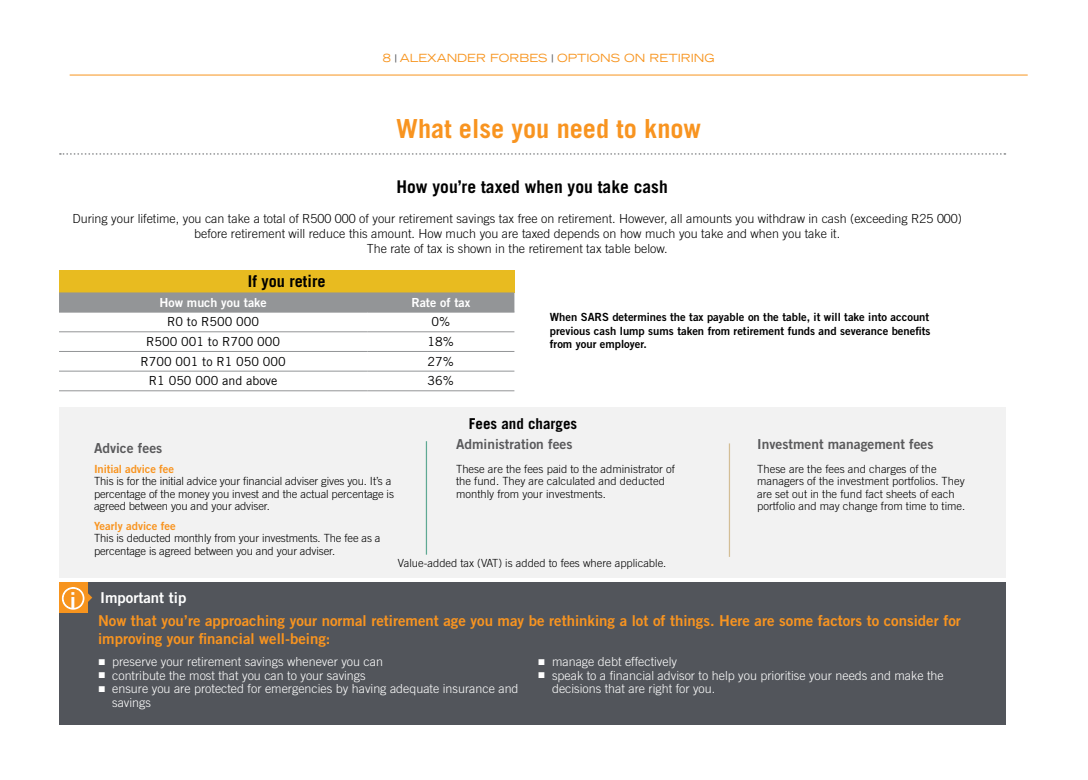
<style>
.page{position:relative;width:1088px;height:780px;background:#fff}
.page>*{position:absolute;margin:0;border:0;box-sizing:border-box;transform-origin:0 0}
.t1{font:700 26.25px "Trade Gothic LT Std";color:#f89420}
.t2{font:700 17.5px "Trade Gothic LT Std";color:#000}
.t3{font:700 16.25px "Trade Gothic LT Std";color:#000}
.t4{font:15px/18px "Trade Gothic LT Std Bd 2";color:#f89420}
.t5{font:700 15px "Trade Gothic LT Std";color:#000}
.t6{font:15px "Trade Gothic LT Std Bd 2";color:#fff}
.t7{font:13.75px "Trade Gothic LT Std Bd 2";color:#59595b}
.t8{font:300 12.5px/15px "Trade Gothic LT Std";color:#000;text-align:center}
.t9{font:300 12.5px/13.8px "Trade Gothic LT Std";color:#fff}
.t10{font:12.5px "Trade Gothic LT Std";color:#000}
.t11{font:12.5px "Trade Gothic LT Std Bd 2";color:#fff}
.t12{font:300 11.25px/12.5px "Trade Gothic LT Std";color:#000}
.t13{font:11.25px/13.5px "Trade Gothic LT Std Bd 2";color:#000;text-align:justify}
.t14{font:expanded 11.25px "Trade Gothic LT Std";color:#f7941e}
.t15{font:11.25px "Trade Gothic LT Std Bd 2";letter-spacing:-.01em;color:#f89420}
.s1{font-size:23px}
.s2{font-family:"Arial";font-weight:400}
</style>
<div class="page">
<div style="left:59px;top:407px;width:946px;height:171px;background:#f2f2f2"></div>
<hr style="left:70px;top:75px;width:958px;height:1px;background:#f7941e">
<div style="left:59px;top:270px;width:455px;height:22px;background:#e8bb20"></div>
<div style="left:59px;top:292px;width:455px;height:20px;background:#939597"></div>
<svg style="left:59px;top:332px;width:455px;height:40px"></svg>
<hr style="left:59px;top:312px;width:308px;height:1px;background:#939597">
<hr style="left:367px;top:312px;width:147px;height:1px;background:#939597">
<hr style="left:59px;top:331px;width:308px;height:1px;background:#939597">
<hr style="left:367px;top:331px;width:147px;height:1px;background:#939597">
<hr style="left:59px;top:351px;width:308px;height:1px;background:#939597">
<hr style="left:367px;top:351px;width:147px;height:1px;background:#939597">
<hr style="left:59px;top:370px;width:308px;height:1px;background:#939597">
<hr style="left:367px;top:370px;width:147px;height:1px;background:#939597">
<hr style="left:59px;top:390px;width:308px;height:1px;background:#939597">
<hr style="left:367px;top:390px;width:147px;height:1px;background:#939597">
<svg style="left:60px;top:153px;width:945px;height:2px"></svg>
<hr style="left:426px;top:441px;width:1px;height:113px;background:#5ea993">
<hr style="left:729px;top:443px;width:1px;height:114px;background:#d3be96">
<div style="left:59px;top:582px;width:946px;height:142px;background:#52555b"></div>
<div style="left:59px;top:582px;width:29px;height:31px;background:#f7941e"></div>
<svg style="left:61px;top:587px;width:31px;height:23px"></svg>
<p class="t14" style="left:383px;top:51px;width:333px">8 ALEXANDER FORBES OPTIONS ON RETIRING</p>
<h1 class="t1" style="left:396px;top:113px;width:306px">What else you need to know</h1>
<h2 class="t2" style="left:396px;top:176px;width:273px">How you’re taxed when you take cash</h2>
<p class="t8" style="left:72px;top:211px;width:891px">During your lifetime, you can take a total of R500 000 of your retirement savings tax free on retirement. However, all amounts you withdraw in cash (exceeding R25 000) before retirement will reduce this amount. How much you are taxed depends on how much you take and when you take it.<br>The rate of tax is shown in the retirement tax table below.</p>
<h3 class="t3" style="left:248px;top:271px;width:79px">If you retire</h3>
<p class="t11" style="left:159px;top:294px;width:109px">How much you take</p>
<p class="t11" style="left:411px;top:294px;width:61px">Rate of tax</p>
<p class="t10" style="left:167px;top:314px;width:93px">R0 to R500 000</p>
<p class="t10" style="left:431px;top:314px;width:20px">0%</p>
<p class="t10" style="left:146px;top:334px;width:135px">R500 001 to R700 000</p>
<p class="t10" style="left:428px;top:334px;width:28px">18%</p>
<p class="t10" style="left:140px;top:354px;width:147px">R700 001 to R1 050 000</p>
<p class="t10" style="left:428px;top:354px;width:28px">27%</p>
<p class="t10" style="left:149px;top:373px;width:130px">R1 050 000 and above</p>
<p class="t10" style="left:428px;top:373px;width:28px">36%</p>
<p class="t13" style="left:550px;top:310px;width:382px">When SARS determines the tax payable on the table, it will take into account previous cash lump sums taken from retirement funds and severance benefits from your employer.</p>
<h3 class="t5" style="left:469px;top:414px;width:110px">Fees and charges</h3>
<p class="t7" style="left:94px;top:439px;width:70px">Advice fees</p>
<p class="t7" style="left:456px;top:436px;width:118px">Administration fees</p>
<p class="t7" style="left:757px;top:436px;width:178px">Investment management fees</p>
<p class="t12" style="left:456px;top:462px;width:220px">These are the fees paid to the administrator of the fund. They are calculated and deducted monthly from your investments.</p>
<p class="t12" style="left:757px;top:462px;width:210px">These are the fees and charges of the managers of the investment portfolios. They are set out in the fund fact sheets of each portfolio and may change from time to time.</p>
<p class="t15" style="left:94px;top:461px;width:81px">Initial advice fee</p>
<p class="t12" style="left:94px;top:474px;width:301px">This is for the initial advice your financial adviser gives you. It’s a percentage of the money you invest and the actual percentage is agreed between you and your adviser.</p>
<p class="t15" style="left:94px;top:518px;width:83px">Yearly advice fee</p>
<p class="t12" style="left:94px;top:531px;width:288px">This is deducted monthly from your investments. The fee as a percentage is agreed between you and your adviser.</p>
<p class="t12" style="left:398px;top:556px;width:270px">Value-added tax (VAT) is added to fees where applicable.</p>
<h3 class="t6" style="left:70px;top:588px;width:118px"><span class="s1">i</span> Important tip</h3>
<h3 class="t4" style="left:98px;top:611px;width:864px">Now that you’re approaching your normal retirement age you may be rethinking a lot of things. Here are some factors to consider for improving your financial well-being:</h3>
<p class="t9" style="left:98px;top:654px;width:286px"><span class="s2">■</span> preserve your retirement savings whenever you can</p>
<p class="t9" style="left:98px;top:668px;width:269px"><span class="s2">■</span> contribute the most that you can to your savings</p>
<p class="t9" style="left:112px;top:681px;width:408px;text-indent:-14px"><span class="s2">■</span> ensure you are protected for emergencies by having adequate insurance and savings</p>
<p class="t9" style="left:538px;top:654px;width:141px"><span class="s2">■</span> manage debt effectively</p>
<p class="t9" style="left:552px;top:668px;width:393px;text-indent:-14px"><span class="s2">■</span> speak to a financial advisor to help you prioritise your needs and make the decisions that are right for you.</p>
</div>
